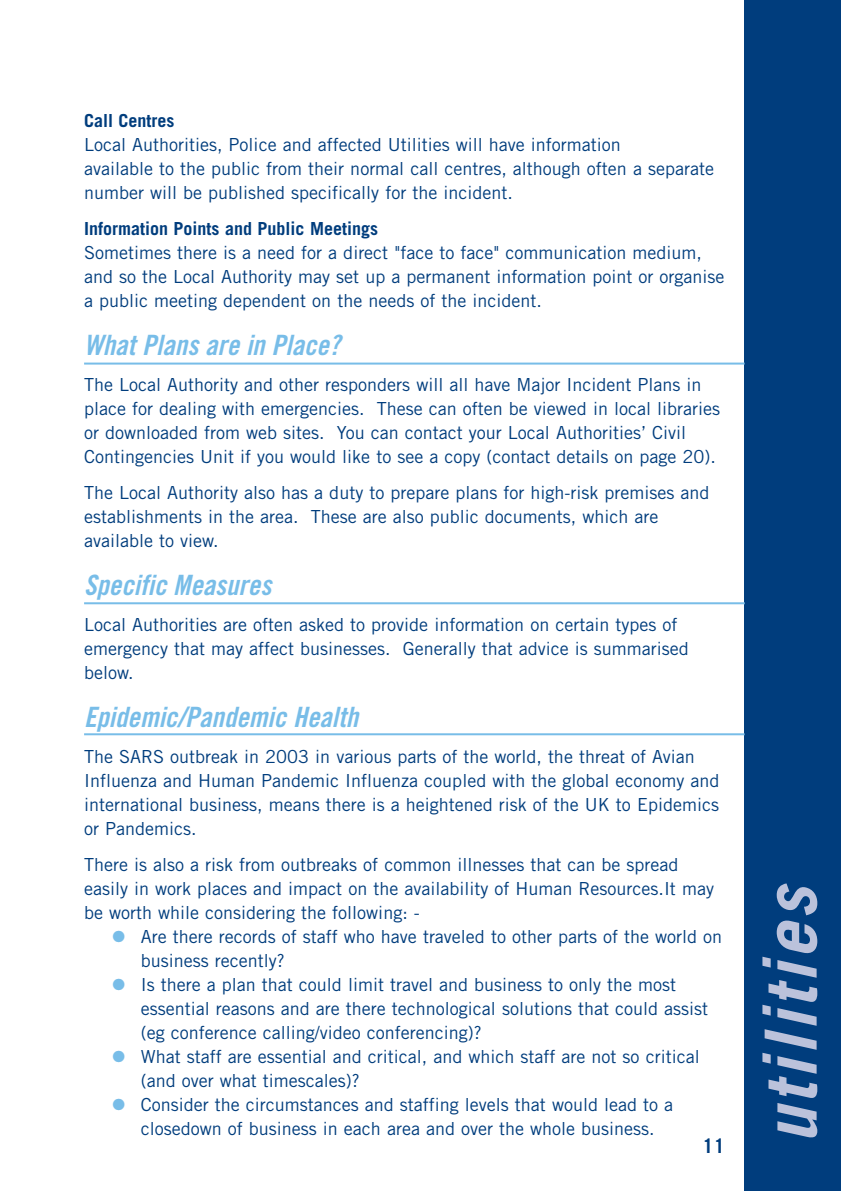
<style>
.page{position:relative;width:842px;height:1191px;background:#fff}
.page>*{position:absolute;margin:0;border:0;box-sizing:border-box;transform-origin:0 0}
.t1{font:italic 700 72px "Trade Gothic";letter-spacing:.055em;color:#bbc2db}
.t2{font:italic 28px "Trade Gothic Bold Cond Twenty";color:#78bde8}
.t3{font:700 20px "Trade Gothic";color:#003d7d}
.t4{font:18px/24px "Trade Gothic";color:#003d7d}
.t5{font:700 18px "Trade Gothic";color:#003d7d}
.s1{color:#78bde8}
</style>
<div class="page">
<div style="left:745px;top:0;width:96px;height:1191px;background:#003d7d"></div>
<hr style="left:84px;top:362px;width:661px;height:2px;background:#78bde8">
<hr style="left:84px;top:602px;width:661px;height:2px;background:#78bde8">
<hr style="left:84px;top:733px;width:661px;height:2px;background:#78bde8">
<p class="t5" style="left:84px;top:114px;width:92px">Call Centres</p>
<p class="t4" style="left:84px;top:134px;width:631px">Local Authorities, Police and affected Utilities will have information<br>available to the public from their normal call centres, although often a separate number will be published specifically for the incident.</p>
<p class="t5" style="left:84px;top:222px;width:295px">Information Points and Public Meetings</p>
<p class="t4" style="left:84px;top:242px;width:642px">Sometimes there is a need for a direct "face to face" communication medium, and so the Local Authority may set up a permanent information point or organise a public meeting dependent on the needs of the incident.</p>
<h2 class="t2" style="left:84px;top:334px;width:263px">WhatPlans are in Place?</h2>
<p class="t4" style="left:84px;top:374px;width:637px">The Local Authority and other responders will all have Major Incident Plans in place for dealing with emergencies. These can often be viewed in local libraries or downloaded from web sites. You can contact your Local Authorities’ Civil Contingencies Unit if you would like to see a copy (contact details on page 20).</p>
<p class="t4" style="left:84px;top:482px;width:627px">The Local Authority also has a duty to prepare plans for high-risk premises and establishments in the area. These are also public documents, which are available to view.</p>
<h2 class="t2" style="left:84px;top:574px;width:194px">Specific Measures</h2>
<p class="t4" style="left:84px;top:614px;width:606px">Local Authorities are often asked to provide information on certain types of emergency that may affect businesses. Generally that advice is summarised below.</p>
<h2 class="t2" style="left:84px;top:706px;width:281px">Epidemic/Pandemic Health</h2>
<p class="t4" style="left:84px;top:746px;width:637px">The SARS outbreak in 2003 in various parts of the world, the threat of Avian Influenza and Human Pandemic Influenza coupled with the global economy and international business, means there is a heightened risk of the UK to Epidemics or Pandemics.</p>
<p class="t4" style="left:84px;top:854px;width:631px">There is also a risk from outbreaks of common illnesses that can be spread easily in work places and impact on the availability of Human Resources.It may be worth while considering the following: -</p>
<p class="t4" style="left:141px;top:926px;width:583px;text-indent:-28px"><span class="s1">●</span> Are there records of staff who have traveled to other parts of the world on business recently?</p>
<p class="t4" style="left:141px;top:974px;width:569px;text-indent:-28px"><span class="s1">●</span> Is there a plan that could limit travel and business to only the most essential reasons and are there technological solutions that could assist (eg conference calling/video conferencing)?</p>
<p class="t4" style="left:141px;top:1046px;width:560px;text-indent:-28px"><span class="s1">●</span> What staff are essential and critical, and which staff are not so critical (and over what timescales)?</p>
<p class="t4" style="left:112px;top:1094px;width:562px;text-align:center"><span class="s1">●</span> Consider the circumstances and staffing levels that would lead to a closedown of business in each area and over the whole business.</p>
<p class="t3" style="left:702px;top:1138px;width:24px">11</p>
<h1 class="t1" style="left:765px;top:1143px;width:272px;rotate:-90deg">utilities</h1>
</div>
